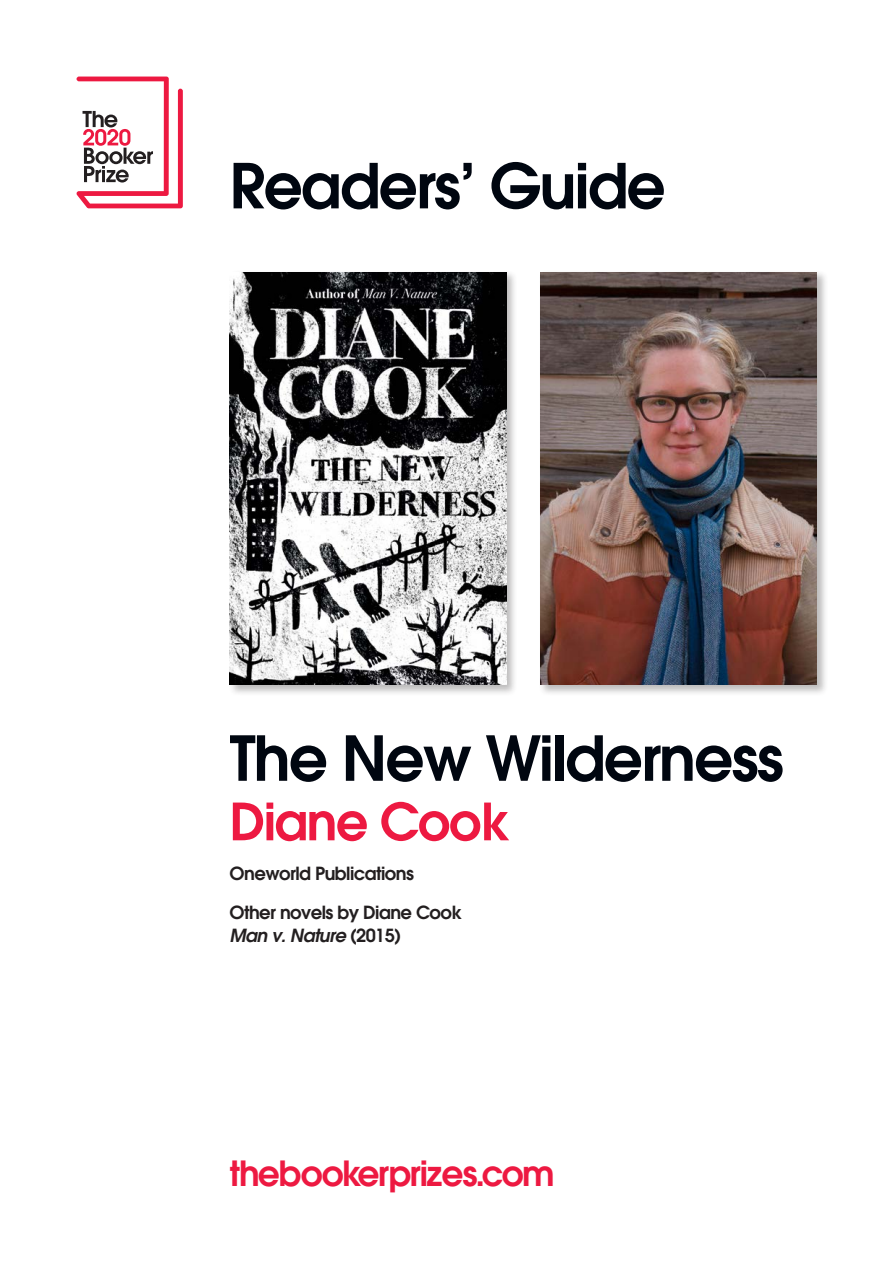
<style>
.page{position:relative;width:893px;height:1263px;background:#fff}
.page>*{position:absolute;margin:0;border:0;box-sizing:border-box;transform-origin:0 0}
.t1{font:600 61.5px "Avant Garde";letter-spacing:-.03em;color:#000610}
.t2{font:600 51px "Avant Garde";letter-spacing:-.03em;color:#ed1941}
.t3{font:600 34.5px "Avant Garde";letter-spacing:-.035em;color:#ed1941}
.t4{font:600 18px/39.5px "Avant Garde";letter-spacing:-.03em;color:#231f20}
.t5{font:italic 600 18px "Avant Garde";letter-spacing:-.03em;color:#231f20}
.s1{font-style:normal}
</style>
<div class="page">
<svg style="left:76px;top:77px;width:107px;height:131px"></svg>
<div style="left:228px;top:270px;width:290px;height:426px;background:#231f20;opacity:.3"></div>
<img style="left:230px;top:272px;width:276px;height:413px">
<div style="left:538px;top:270px;width:290px;height:426px;background:#231f20;opacity:.3"></div>
<img style="left:540px;top:272px;width:276px;height:413px">
<h1 class="t1" style="left:230px;top:146px;width:438px">Readers’ Guide</h1>
<h1 class="t1" style="left:230px;top:718px;width:556px">The New Wilderness</h1>
<h2 class="t2" style="left:230px;top:788px;width:281px">Diane Cook</h2>
<p class="t4" style="left:230px;top:853px;width:234px">Oneworld Publications<br>Other novels by Diane Cook</p>
<p class="t5" style="left:230px;top:923px;width:173px">Man v. Nature <span class="s1">(2015)</span></p>
<h3 class="t3" style="left:230px;top:1151px;width:326px">thebookerprizes.com</h3>
</div>
